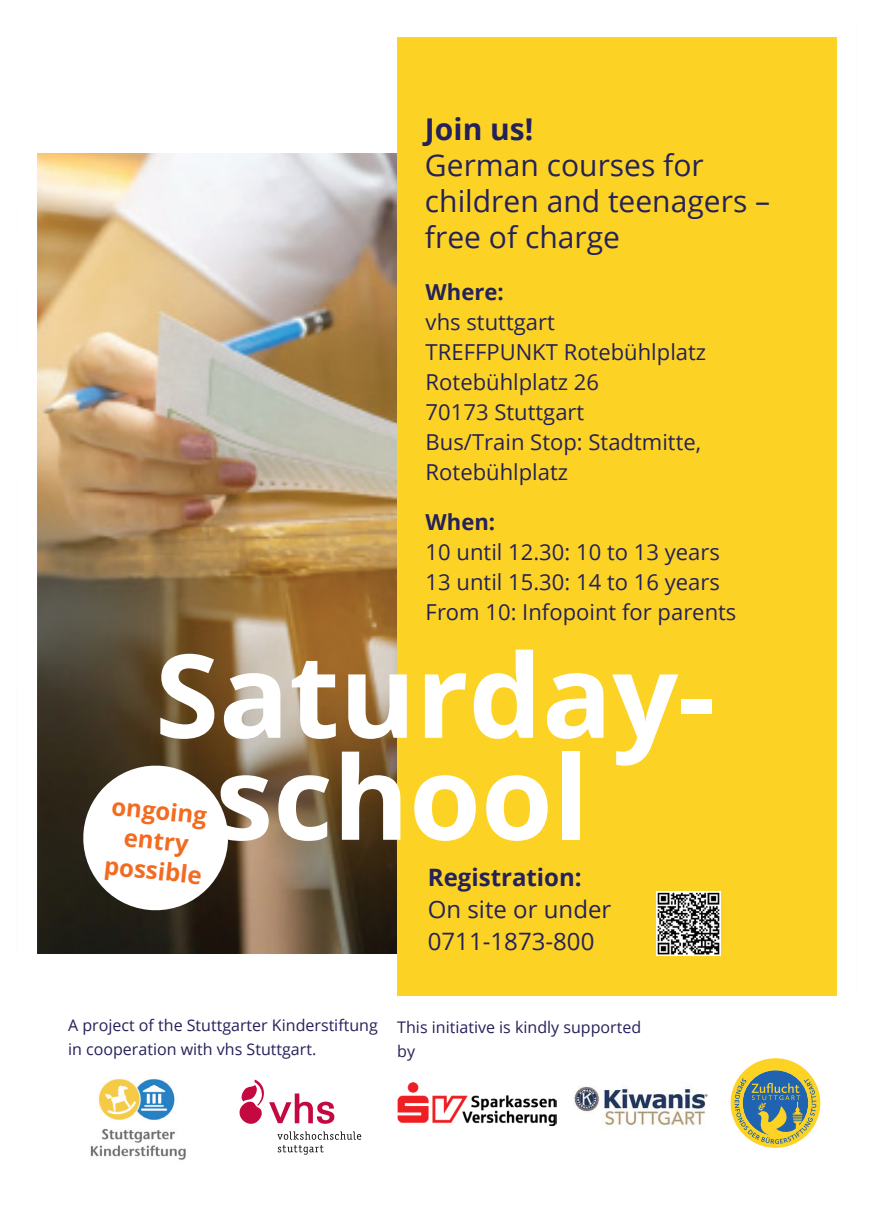
<style>
.page{position:relative;width:874px;height:1225px;background:#fff}
.page>*{position:absolute;margin:0;border:0;box-sizing:border-box;transform-origin:0 0}
.t1{font:700 116px/102px "Open Sans";color:#fff;text-align:center}
.t2{font:30px/36px "Open Sans";color:#25215a}
.t3{font:700 30px "Open Sans";color:#25215a}
.t4{font:24px/32px "Open Sans";color:#25215a}
.t5{font:700 24px/30px "Open Sans";color:#f36b21;text-align:center}
.t6{font:700 24px "Open Sans";color:#25215a}
.t7{font:22px/30px "Open Sans";color:#25215a}
.t8{font:700 22px "Open Sans";color:#25215a}
.t9{font:16px/24px "Open Sans";color:#25215a}
</style>
<div class="page">
<img style="left:38px;top:153px;width:359px;height:800px">
<div style="left:397px;top:17px;width:459px;height:978px;background:#fcd325"></div>
<div style="left:17px;top:17px;width:839px;height:1191px;border:20px solid #fff"></div>
<svg style="left:79px;top:762px;width:153px;height:152px"></svg>
<svg style="left:730px;top:1058px;width:89px;height:89px"></svg>
<img style="left:397px;top:1082px;width:159px;height:44px">
<img style="left:574px;top:1086px;width:134px;height:40px">
<img style="left:90px;top:1079px;width:96px;height:81px">
<svg style="left:277px;top:1131px;width:84px;height:8px"></svg>
<svg style="left:277px;top:1145px;width:46px;height:9px"></svg>
<svg style="left:239px;top:1079px;width:95px;height:45px"></svg>
<img style="left:656px;top:892px;width:64px;height:63px">
<h2 class="t3" style="left:425px;top:107px;width:110px">Join us!</h2>
<h2 class="t2" style="left:425px;top:146px;width:346px">German courses for children and teenagers – free of charge</h2>
<p class="t8" style="left:425px;top:276px;width:79px">Where:</p>
<p class="t7" style="left:425px;top:306px;width:282px">vhs stuttgart<br>TREFFPUNKT Rotebühlplatz<br>Rotebühlplatz 26<br>70173 Stuttgart<br>Bus/Train Stop: Stadtmitte,<br>Rotebühlplatz</p>
<p class="t8" style="left:425px;top:507px;width:71px">When:</p>
<p class="t7" style="left:425px;top:537px;width:312px">10 until 12.30: 10 to 13 years<br>13 until 15.30: 14 to 16 years<br>From 10: Infopoint for parents</p>
<h1 class="t1" style="left:155px;top:642px;width:562px">Saturday&shy;school</h1>
<p class="t5" style="left:112px;top:790px;width:99px;rotate:6deg">ongoing entry possible</p>
<p class="t6" style="left:427px;top:860px;width:155px">Registration:</p>
<p class="t4" style="left:427px;top:892px;width:185px">On site or under<br>0711-1873-800</p>
<p class="t9" style="left:68px;top:1013px;width:311px">A project of the Stuttgarter Kinderstiftung in cooperation with vhs Stuttgart.</p>
<p class="t9" style="left:397px;top:1014px;width:245px">This initiative is kindly supported by</p>
</div>
